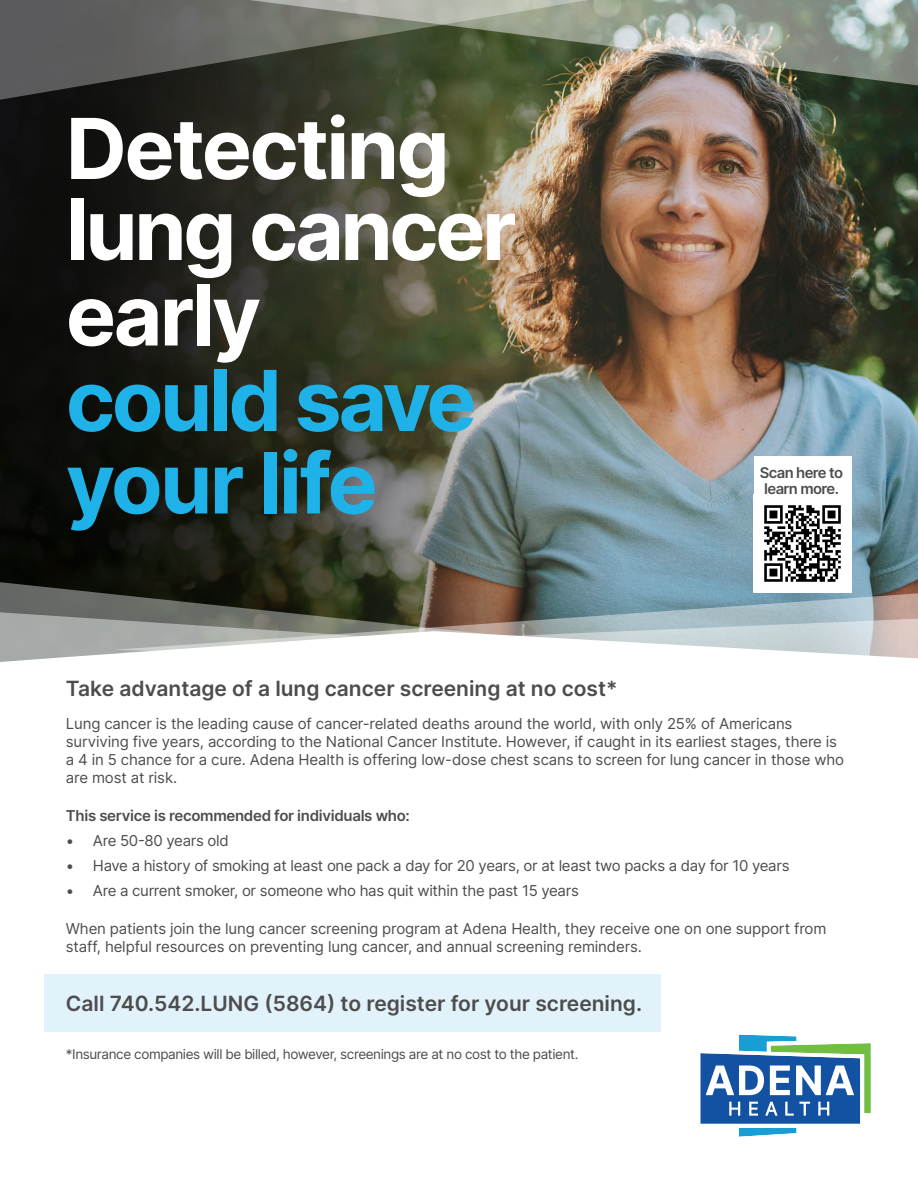
<style>
.page{position:relative;width:918px;height:1188px;background:#fff}
.page>*{position:absolute;margin:0;border:0;box-sizing:border-box;transform-origin:0 0}
.t1{font:700 84px/83.2px "Inter";letter-spacing:-.03em;color:#fff}
.t2{font:700 84px/82.5px "Inter";letter-spacing:-.04em;color:#1fb2e8}
.t3{font:600 21px "Inter";color:#4d4d4d}
.t4{font:15px/18px "Inter";letter-spacing:-.01em;color:#4d4d4d}
.t5{font:600 15px "Inter";letter-spacing:-.02em;color:#4d4d4d}
.t6{font:600 14.85px/16.5px "Inter";letter-spacing:-.04em;color:#4d4d4d}
.t7{font:13.5px "Inter";letter-spacing:-.03em;color:#4d4d4d}
</style>
<div class="page">
<img style="left:627px;top:113px;width:291px;height:468px">
<img style="left:0;top:110px;width:627px;height:471px">
<svg style="left:700px;top:1034px;width:171px;height:103px"></svg>
<svg style="left:0;top:558px;width:609px;height:38px;background:#353a31"></svg>
<svg style="left:0;top:596px;width:114px;height:35px;background:#818481"></svg>
<svg style="left:114px;top:581px;width:804px;height:50px;background:#5c6561"></svg>
<svg style="left:123px;top:611px;width:795px;height:20px;background:#8d928e"></svg>
<svg style="left:0;top:631px;width:918px;height:31px"></svg>
<div style="left:45px;top:975px;width:616px;height:57px;background:#e2f2fb"></div>
<div style="left:754px;top:456px;width:97px;height:136px;background:#fff"></div>
<img style="left:764px;top:505px;width:77px;height:77px">
<svg style="left:0;top:0;width:199px;height:110px;background:#4c4b4b"></svg>
<img style="left:199px;top:0;width:719px;height:113px">
<p class="t1" style="left:66px;top:105px;width:452px">Detecting lung cancer early</p>
<p class="t2" style="left:66px;top:357px;width:412px">could save your life</p>
<p class="t6" style="left:760px;top:464px;width:85px">Scan here to learn more.</p>
<p class="t3" style="left:66px;top:673px;width:553px">Take advantage of a lung cancer screening at no cost*</p>
<p class="t4" style="left:66px;top:714px;width:780px">Lung cancer is the leading cause of cancer-related deaths around the world, with only 25% of Americans surviving five years, according to the National Cancer Institute. However, if caught in its earliest stages, there is a 4 in 5 chance for a cure. Adena Health is offering low-dose chest scans to screen for lung cancer in those who are most at risk.</p>
<p class="t5" style="left:66px;top:805px;width:346px">This service is recommended for individuals who:</p>
<p class="t4" style="left:66px;top:831px;width:164px">• Are 50-80 years old</p>
<p class="t4" style="left:66px;top:856px;width:725px">• Have a history of smoking at least one pack a day for 20 years, or at least two packs a day for 10 years</p>
<p class="t4" style="left:66px;top:881px;width:514px">• Are a current smoker, or someone who has quit within the past 15 years</p>
<p class="t4" style="left:66px;top:919px;width:762px">When patients join the lung cancer screening program at Adena Health, they receive one on one support from staff, helpful resources on preventing lung cancer, and annual screening reminders.</p>
<p class="t3" style="left:66px;top:988px;width:578px">Call 740.542.LUNG (5864) to register for your screening.</p>
<p class="t7" style="left:66px;top:1044px;width:514px">*Insurance companies will be billed, however, screenings are at no cost to the patient.</p>
</div>
